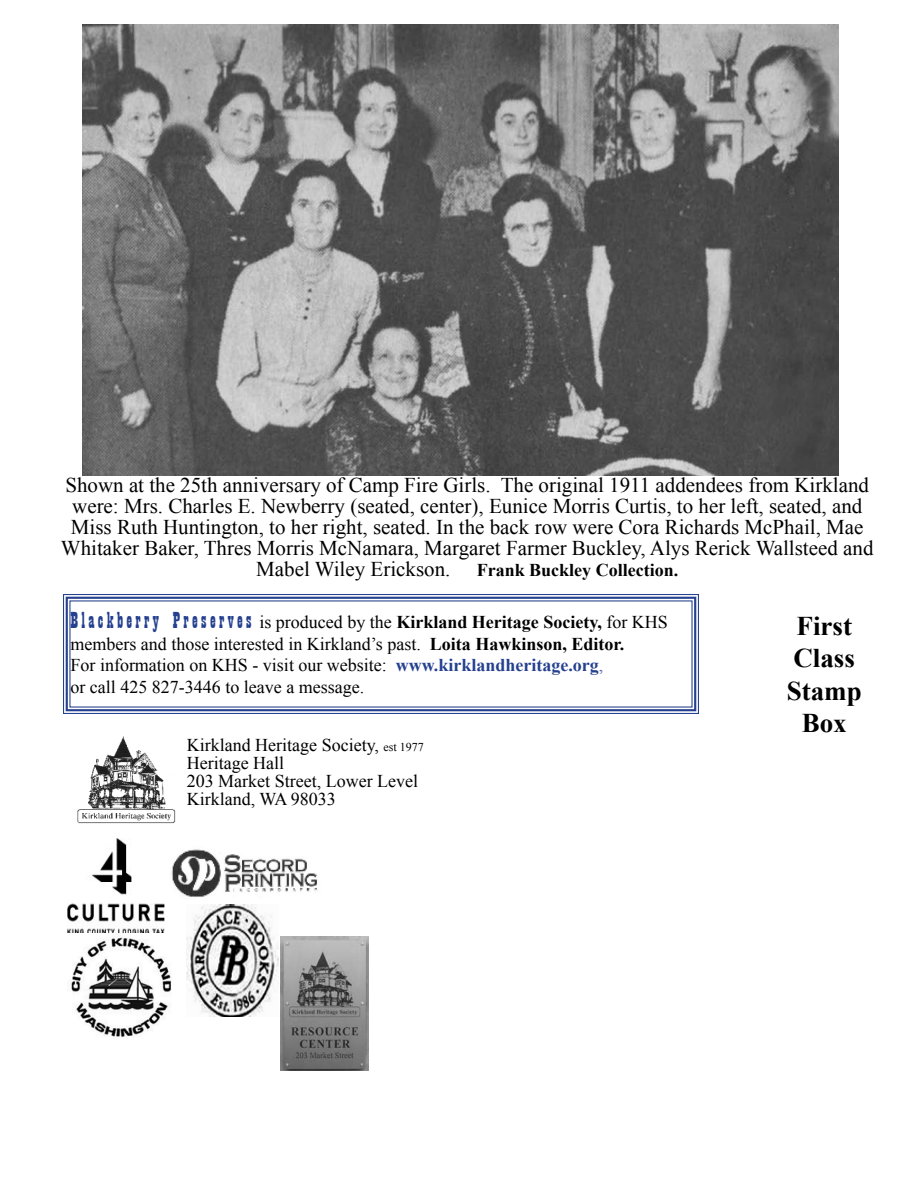
<style>
.page{position:relative;width:918px;height:1188px;background:#fff}
.page>*{position:absolute;margin:0;border:0;box-sizing:border-box;transform-origin:0 0}
.t1{font:700 27px/32.4px "Times New Roman";color:#000;text-align:center}
.t2{font:21px/21px "Times New Roman";color:#000;text-align:center}
.t3{font:18px/21.6px "Times New Roman";color:#000}
.t4{font:700 18px "Times New Roman";color:#000}
.s1{font-weight:400;font-size:21px}
.s2{font-family:"Playbill";font-size:24px;color:#24408f}
.s3{font-weight:700}
.s4{font-weight:700;color:#24408f}
.s5{color:#4f5b9e}
.s6{font-size:12px}
</style>
<div class="page">
<svg style="left:63px;top:594px;width:636px;height:120px"></svg>
<div style="left:66px;top:597px;width:630px;height:114px;border:2px solid #24408f"></div>
<img style="left:77px;top:736px;width:99px;height:88px">
<img style="left:171px;top:849px;width:147px;height:48px">
<img style="left:68px;top:838px;width:97px;height:95px">
<img style="left:71px;top:937px;width:101px;height:100px">
<img style="left:186px;top:905px;width:93px;height:112px">
<img style="left:281px;top:936px;width:88px;height:135px">
<img style="left:108px;top:594px;width:141px;height:1px">
<img style="left:82px;top:24px;width:756px;height:451px">
<p class="t2" style="left:61px;top:474px;width:814px">Shown at the 25th anniversary of Camp Fire Girls. The original 1911 addendees from Kirkland were: Mrs. Charles E. Newberry (seated, center), Eunice Morris Curtis, to her left, seated, and Miss Ruth Huntington, to her right, seated. In the back row were Cora Richards McPhail, Mae Whitaker Baker, Thres Morris McNamara, Margaret Farmer Buckley, Alys Rerick Wallsteed and</p>
<p class="t4" style="left:256px;top:557px;width:423px"><span class="s1">Mabel Wiley Erickson.</span> Frank Buckley Collection.</p>
<p class="t3" style="left:70px;top:611px;width:599px"><span class="s2">Blackberry Preserves</span> is produced by the <span class="s3">Kirkland Heritage Society,</span> for KHS members and those interested in Kirkland’s past. <span class="s3">Loita Hawkinson, Editor.<br></span>For information on KHS - visit our website: <span class="s4">www.kirklandheritage.org</span><span class="s5">,<br></span>or call 425 827-3446 to leave a message.</p>
<p class="t3" style="left:187px;top:736px;width:239px;line-height:18px">Kirkland Heritage Society, <span class="s6">est 1977<br></span>Heritage Hall<br>203 Market Street, Lower Level<br>Kirkland, WA 98033</p>
<p class="t1" style="left:787px;top:609px;width:77px">First<br>Class<br>Stamp<br>Box</p>
</div>
